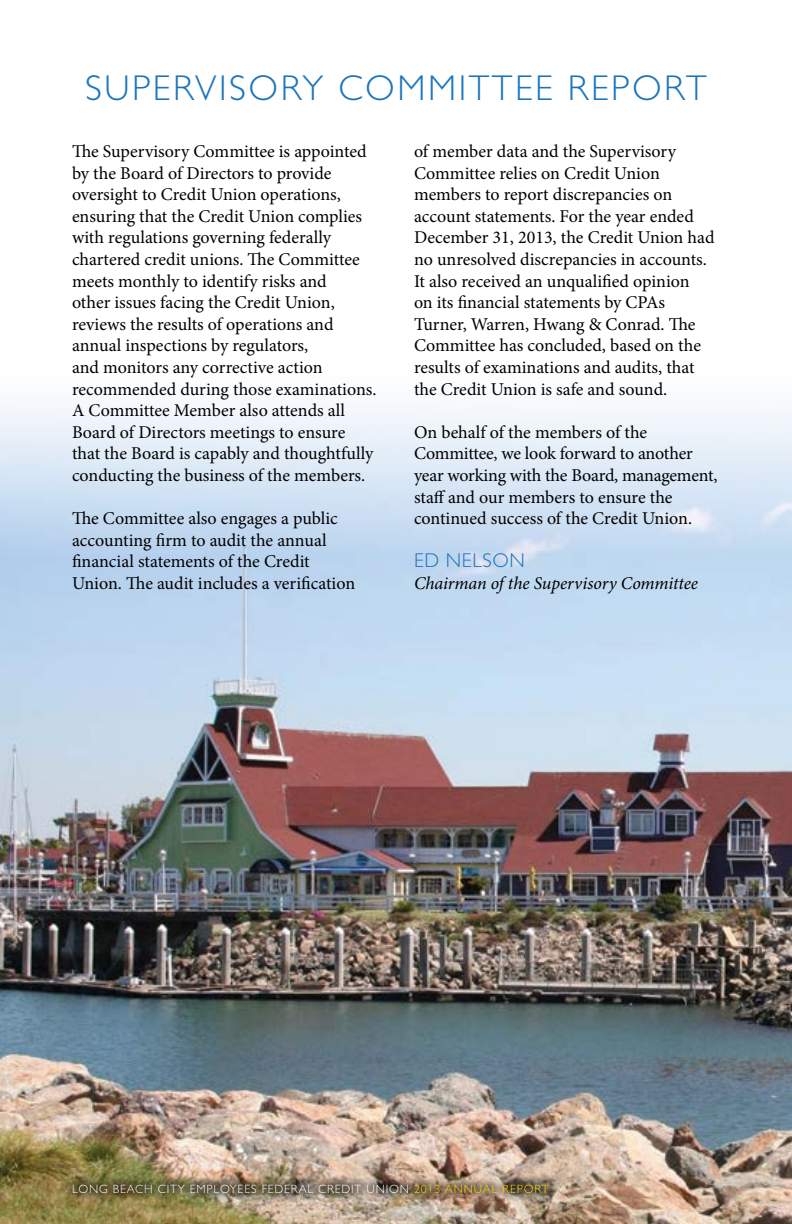
<style>
.page{position:relative;width:792px;height:1224px;background:#fff}
.page>*{position:absolute;margin:0;border:0;box-sizing:border-box;transform-origin:0 0}
.t1{font:300 36px "Gill Sans";letter-spacing:.07em;color:#1c75bc}
.t2{font:300 20px "Gill Sans";letter-spacing:.03em;color:#1c75bc}
.t3{font:18px/21.6px "Minion Pro";letter-spacing:-.005em;color:#000}
.t4{font:italic 18px "Minion Pro";letter-spacing:-.005em;color:#000}
.t5{font:300 12px "Gill Sans";letter-spacing:.07em;color:#fff}
.s1{color:#fd0}
</style>
<div class="page">
<img style="left:0;top:403px;width:792px;height:821px">
<div style="left:63px;top:1174px;width:495px;height:28px;background:#000;opacity:.75"></div>
<h2 class="t1" style="left:85px;top:67px;width:623px">SUPERVISORY COMMITTEE REPORT</h2>
<p class="t3" style="left:72px;top:141px;width:306px">Te Supervisory Committee is appointed by the Board of Directors to provide oversight to Credit Union operations, ensuring that the Credit Union complies with regulations governing federally chartered credit unions. Te Committee meets monthly to identify risks and<br>other issues facing the Credit Union, reviews the results of operations and annual inspections by regulators,<br>and monitors any corrective action recommended during those examinations.<br>A Committee Member also attends all Board of Directors meetings to ensure that the Board is capably and thoughtfully conducting the business of the members.</p>
<p class="t3" style="left:72px;top:508px;width:285px">Te Committee also engages a public accounting frm to audit the annual fnancial statements of the Credit Union. Te audit includes a verifcation</p>
<p class="t3" style="left:414px;top:141px;width:302px">of member data and the Supervisory Committee relies on Credit Union members to report discrepancies on account statements. For the year ended December 31, 2013, the Credit Union had no unresolved discrepancies in accounts.<br>It also received an unqualifed opinion<br>on its fnancial statements by CPAs Turner, Warren, Hwang &amp; Conrad. Te Committee has concluded, based on the results of examinations and audits, that the Credit Union is safe and sound.</p>
<p class="t3" style="left:414px;top:421px;width:305px">On behalf of the members of the Committee, we look forward to another year working with the Board, management, staf and our members to ensure the continued success of the Credit Union.</p>
<p class="t2" style="left:414px;top:550px;width:112px">ED NELSON</p>
<p class="t4" style="left:414px;top:571px;width:286px">Chairman of the Supervisory Committee</p>
<p class="t5" style="left:72px;top:1182px;width:478px">LONG BEACH CITY EMPLOYEES FEDERAL CREDIT UNION <span class="s1">2013 ANNUAL REPORT</span></p>
</div>
